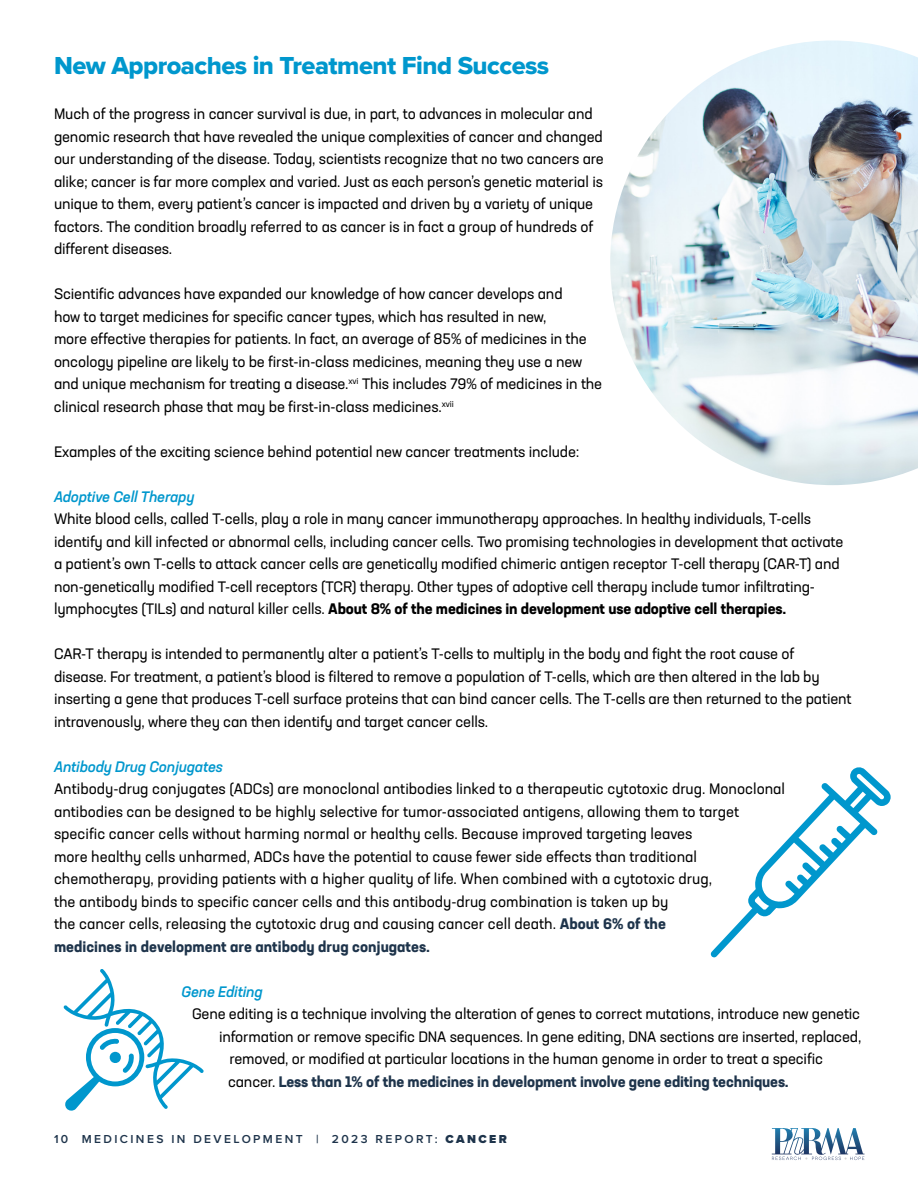
<style>
.page{position:relative;width:918px;height:1188px;background:#fff}
.page>*{position:absolute;margin:0;border:0;box-sizing:border-box;transform-origin:0 0}
.t1{font:25.5px "Proxima Nova Extrabld";letter-spacing:-.02em;color:#0097cd}
.t2{font:15px/22.5px "Neusa Next Std";letter-spacing:-.01em;color:#000}
.t3{font:700 15px "Neusa Next Std";letter-spacing:-.01em;color:#1e344b}
.t4{font:italic 500 15px "Neusa Next Std";letter-spacing:-.01em;color:#0097cd}
.t5{font:600 12px "Proxima Nova";letter-spacing:.2em;color:#1e344b}
.s1{font-weight:700}
.s2{font-weight:700;color:#1e344b}
.s3{font-weight:400;color:#000}
.s4{font-weight:900}
</style>
<div class="page">
<svg style="left:772px;top:1128px;width:92px;height:32px"></svg>
<img style="left:610px;top:40px;width:308px;height:445px">
<svg style="left:63px;top:969px;width:141px;height:142px"></svg>
<svg style="left:710px;top:767px;width:181px;height:190px"></svg>
<h1 class="t1" style="left:54px;top:47px;width:497px">New Approaches in Treatment Find Success</h1>
<p class="t2" style="left:54px;top:102px;width:551px">Much of the progress in cancer survival is due, in part, to advances in molecular and genomic research that have revealed the unique complexities of cancer and changed our understanding of the disease. Today, scientists recognize that no two cancers are alike; cancer is far more complex and varied. Just as each person’s genetic material is unique to them, every patient’s cancer is impacted and driven by a variety of unique factors. The condition broadly referred to as cancer is in fact a group of hundreds of different diseases.</p>
<p class="t2" style="left:54px;top:282px;width:550px">Scientific advances have expanded our knowledge of how cancer develops and<br>how to target medicines for specific cancer types, which has resulted in new,<br>more effective therapies for patients. In fact, an average of 85% of medicines in the oncology pipeline are likely to be first-in-class medicines, meaning they use a new and unique mechanism for treating a disease.<sup>xvi</sup> This includes 79% of medicines in the clinical research phase that may be first-in-class medicines.<sup>xvii</sup></p>
<p class="t2" style="left:54px;top:440px;width:527px">Examples of the exciting science behind potential new cancer treatments include:</p>
<p class="t4" style="left:54px;top:487px;width:142px">Adoptive Cell Therapy</p>
<p class="t2" style="left:54px;top:507px;width:791px">White blood cells, called T-cells, play a role in many cancer immunotherapy approaches. In healthy individuals, T-cells identify and kill infected or abnormal cells, including cancer cells. Two promising technologies in development that activate a patient’s own T-cells to attack cancer cells are genetically modified chimeric antigen receptor T-cell therapy (CAR-T) and non-genetically modified T-cell receptors (TCR) therapy. Other types of adoptive cell therapy include tumor infiltrating&shy;lymphocytes (TILs) and natural killer cells. <span class="s1">About 8% of the medicines in development use adoptive cell therapies.</span></p>
<p class="t2" style="left:54px;top:642px;width:799px">CAR-T therapy is intended to permanently alter a patient’s T-cells to multiply in the body and fight the root cause of<br>disease. For treatment, a patient’s blood is filtered to remove a population of T-cells, which are then altered in the lab by inserting a gene that produces T-cell surface proteins that can bind cancer cells. The T-cells are then returned to the patient intravenously, where they can then identify and target cancer cells.</p>
<p class="t4" style="left:54px;top:757px;width:170px">Antibody Drug Conjugates</p>
<p class="t2" style="left:54px;top:777px;width:733px">Antibody-drug conjugates (ADCs) are monoclonal antibodies linked to a therapeutic cytotoxic drug. Monoclonal antibodies can be designed to be highly selective for tumor-associated antigens, allowing them to target specific cancer cells without harming normal or healthy cells. Because improved targeting leaves<br>more healthy cells unharmed, ADCs have the potential to cause fewer side effects than traditional chemotherapy, providing patients with a higher quality of life. When combined with a cytotoxic drug,<br>the antibody binds to specific cancer cells and this antibody-drug combination is taken up by<br>the cancer cells, releasing the cytotoxic drug and causing cancer cell death. <span class="s2">About 6% of the<br>medicines in development are antibody drug conjugates.</span></p>
<p class="t4" style="left:182px;top:982px;width:83px">Gene Editing</p>
<p class="t2" style="left:192px;top:1002px;width:670px">Gene editing is a technique involving the alteration of genes to correct mutations, introduce new genetic</p>
<p class="t2" style="left:219px;top:1025px;width:644px">information or remove specific DNA sequences. In gene editing, DNA sections are inserted, replaced,</p>
<p class="t2" style="left:230px;top:1047px;width:595px">removed, or modified at particular locations in the human genome in order to treat a specific</p>
<p class="t3" style="left:228px;top:1072px;width:562px"><span class="s3">cancer.</span> Less than 1% of the medicines in development involve gene editing techniques.</p>
<p class="t5" style="left:54px;top:1130px;width:454px">10 MEDICINES IN DEVELOPMENT | 2023 REPORT: <span class="s4">CANCER</span></p>
</div>
